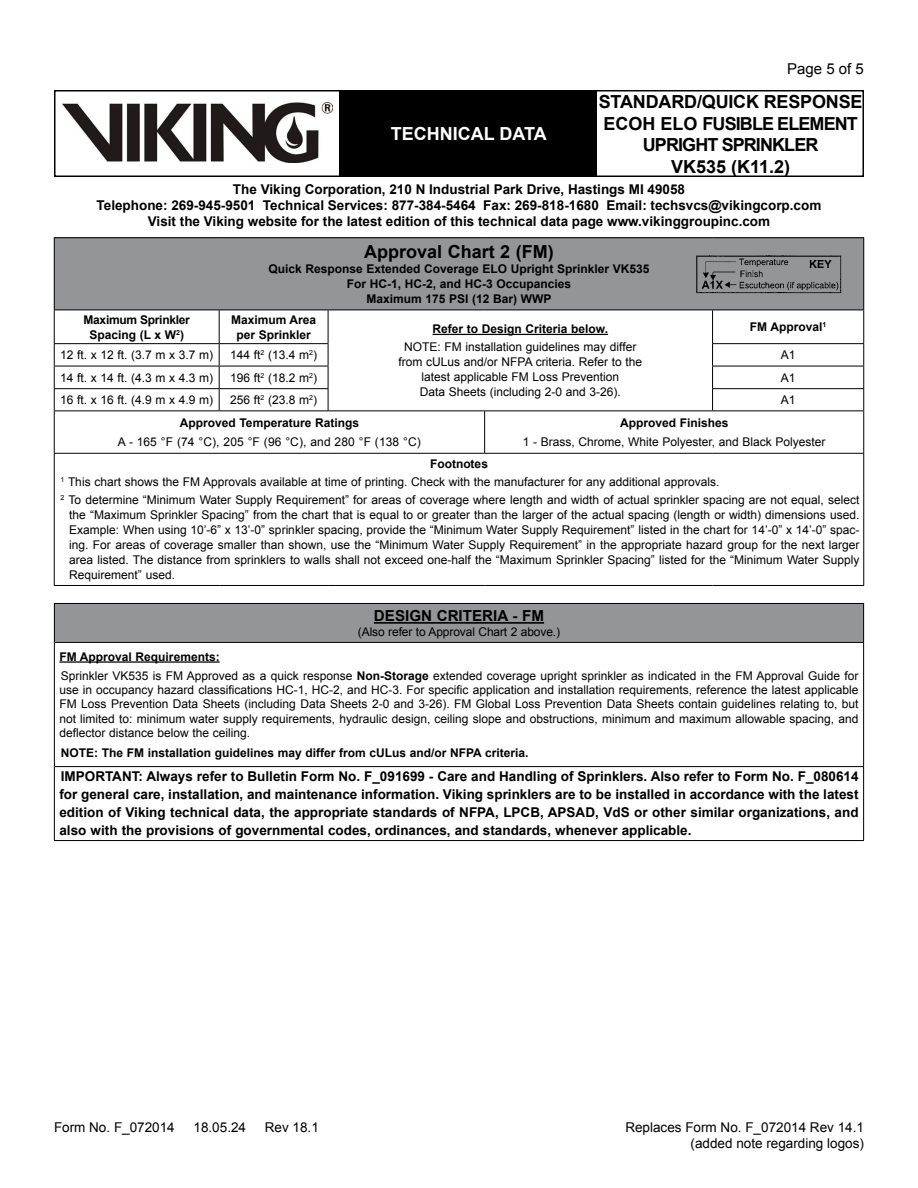
<style>
.page{position:relative;width:918px;height:1188px;background:#fff}
.page>*{position:absolute;margin:0;border:0;box-sizing:border-box;transform-origin:0 0}
.t1{font:700 18px/21.6px "Arial";letter-spacing:-.05em;color:#000;text-align:center}
.t2{font:700 18px "Arial";letter-spacing:-.01em;color:#000}
.t3{font:700 18px "Arial";color:#fff}
.t4{font:700 15.15px "Arial";color:#000}
.t5{font:15px "Arial";color:#000}
.t6{font:700 13.5px/18px "Arial";color:#000;text-align:center}
.t7{font:13.5px/16.2px "Arial";color:#000;text-align:right}
.t8{font:12px/15px "Arial";color:#000}
.t9{font:700 12px/15.3px "Arial";color:#000;text-align:center}
.t10{font:700 12px/15px "Arial";letter-spacing:-.025em;color:#000;text-align:center}
.s1{font-weight:700}
</style>
<div class="page">
<div style="left:54px;top:90px;width:810px;height:87px;border:2px solid #000"></div>
<div style="left:340px;top:91px;width:257px;height:85px;background:#000"></div>
<img style="left:63px;top:102px;width:269px;height:60px">
<div style="left:54px;top:238px;width:810px;height:72px;background:#939598"></div>
<hr style="left:54px;top:237px;width:165px;height:1px;background:#000">
<hr style="left:219px;top:237px;width:109px;height:1px;background:#000">
<hr style="left:328px;top:237px;width:157px;height:1px;background:#000">
<hr style="left:485px;top:237px;width:228px;height:1px;background:#000">
<hr style="left:713px;top:237px;width:151px;height:1px;background:#000">
<hr style="left:863px;top:238px;width:1px;height:72px;background:#000">
<hr style="left:54px;top:310px;width:165px;height:1px;background:#000">
<hr style="left:219px;top:310px;width:109px;height:1px;background:#000">
<hr style="left:219px;top:310px;width:1px;height:33px;background:#000">
<hr style="left:328px;top:310px;width:157px;height:1px;background:#000">
<hr style="left:328px;top:310px;width:1px;height:33px;background:#000">
<hr style="left:485px;top:310px;width:228px;height:1px;background:#000">
<hr style="left:713px;top:310px;width:151px;height:1px;background:#000">
<hr style="left:712px;top:310px;width:1px;height:33px;background:#000">
<hr style="left:863px;top:310px;width:1px;height:33px;background:#000">
<hr style="left:54px;top:343px;width:165px;height:1px;background:#000">
<hr style="left:219px;top:343px;width:109px;height:1px;background:#000">
<hr style="left:712px;top:343px;width:152px;height:1px;background:#000">
<hr style="left:54px;top:366px;width:165px;height:1px;background:#000">
<hr style="left:219px;top:366px;width:109px;height:1px;background:#000">
<hr style="left:712px;top:366px;width:152px;height:1px;background:#000">
<hr style="left:54px;top:388px;width:165px;height:1px;background:#000">
<hr style="left:219px;top:388px;width:109px;height:1px;background:#000">
<svg style="left:219px;top:344px;width:1px;height:66px"></svg>
<svg style="left:328px;top:344px;width:1px;height:66px"></svg>
<hr style="left:712px;top:388px;width:152px;height:1px;background:#000">
<svg style="left:712px;top:344px;width:1px;height:66px"></svg>
<svg style="left:863px;top:344px;width:1px;height:66px"></svg>
<hr style="left:54px;top:410px;width:165px;height:1px;background:#000">
<hr style="left:219px;top:410px;width:109px;height:1px;background:#000">
<hr style="left:328px;top:410px;width:157px;height:1px;background:#000">
<hr style="left:485px;top:410px;width:228px;height:1px;background:#000">
<hr style="left:484px;top:411px;width:1px;height:42px;background:#000">
<hr style="left:713px;top:410px;width:151px;height:1px;background:#000">
<hr style="left:863px;top:411px;width:1px;height:42px;background:#000">
<hr style="left:54px;top:453px;width:165px;height:1px;background:#000">
<hr style="left:219px;top:453px;width:109px;height:1px;background:#000">
<hr style="left:328px;top:453px;width:157px;height:1px;background:#000">
<hr style="left:485px;top:453px;width:228px;height:1px;background:#000">
<hr style="left:713px;top:453px;width:151px;height:1px;background:#000">
<hr style="left:863px;top:454px;width:1px;height:131px;background:#000">
<hr style="left:54px;top:238px;width:1px;height:72px;background:#000">
<hr style="left:54px;top:310px;width:1px;height:33px;background:#000">
<svg style="left:54px;top:344px;width:1px;height:66px"></svg>
<hr style="left:54px;top:411px;width:1px;height:42px;background:#000">
<hr style="left:54px;top:454px;width:1px;height:131px;background:#000">
<hr style="left:54px;top:585px;width:165px;height:1px;background:#000">
<hr style="left:219px;top:585px;width:109px;height:1px;background:#000">
<hr style="left:328px;top:585px;width:157px;height:1px;background:#000">
<hr style="left:485px;top:585px;width:228px;height:1px;background:#000">
<hr style="left:713px;top:585px;width:151px;height:1px;background:#000">
<hr style="left:433px;top:334px;width:175px;height:1px;background:#000">
<img style="left:696px;top:255px;width:146px;height:39px">
<div style="left:54px;top:603px;width:810px;height:39px;background:#939598"></div>
<hr style="left:54px;top:603px;width:810px;height:1px;background:#000">
<hr style="left:863px;top:604px;width:1px;height:38px;background:#000">
<hr style="left:55px;top:642px;width:809px;height:1px;background:#000">
<hr style="left:863px;top:643px;width:1px;height:123px;background:#000">
<hr style="left:55px;top:766px;width:809px;height:1px;background:#000">
<hr style="left:863px;top:767px;width:1px;height:73px;background:#000">
<hr style="left:54px;top:840px;width:810px;height:1px;background:#000">
<hr style="left:54px;top:642px;width:1px;height:125px;background:#000">
<hr style="left:54px;top:767px;width:1px;height:73px;background:#000">
<hr style="left:54px;top:604px;width:1px;height:38px;background:#000">
<hr style="left:374px;top:622px;width:170px;height:2px;background:#000">
<hr style="left:59px;top:661px;width:161px;height:2px;background:#000">
<h1 class="t3" style="left:391px;top:121px;width:157px">TECHNICAL DATA</h1>
<p class="t5" style="left:787px;top:59px;width:78px">Page 5 of 5</p>
<h1 class="t1" style="left:599px;top:92px;width:265px">STANDARD/QUICK RESPONSE<br>ECOH ELO FUSIBLE ELEMENT<br>UPRIGHT SPRINKLER<br>VK535 (K11.2)</h1>
<p class="t6" style="left:97px;top:181px;width:726px;line-height:16.2px">The Viking Corporation, 210 N Industrial Park Drive, Hastings MI 49058<br>Telephone: 269-945-9501 Technical Services: 877-384-5464 Fax: 269-818-1680 Email: techsvcs@vikingcorp.com<br>Visit the Viking website for the latest edition of this technical data page www.vikinggroupinc.com</p>
<h1 class="t2" style="left:364px;top:239px;width:191px">Approval Chart 2 (FM)</h1>
<p class="t9" style="left:268px;top:261px;width:383px">Quick Response Extended Coverage ELO Upright Sprinkler VK535<br>For HC-1, HC-2, and HC-3 Occupancies<br>Maximum 175 PSI (12 Bar) WWP</p>
<p class="t10" style="left:84px;top:312px;width:108px">Maximum Sprinkler<br>Spacing (L x W<sup>2</sup>)</p>
<p class="t9" style="left:231px;top:312px;width:87px">Maximum Area per Sprinkler</p>
<p class="t9" style="left:433px;top:322px;width:177px">Refer to Design Criteria below.</p>
<p class="t8" style="left:399px;top:340px;width:245px;text-align:center">NOTE: FM installation guidelines may differ from cULus and/or NFPA criteria. Refer to the latest applicable FM Loss Prevention<br>Data Sheets (including 2-0 and 3-26).</p>
<p class="t9" style="left:750px;top:320px;width:78px">FM Approval<sup>1</sup></p>
<p class="t8" style="left:60px;top:348px;width:155px">12 ft. x 12 ft. (3.7 m x 3.7 m)</p>
<p class="t8" style="left:230px;top:348px;width:88px">144 ft<sup>2</sup> (13.4 m<sup>2</sup>)</p>
<p class="t8" style="left:781px;top:348px;width:16px">A1</p>
<p class="t8" style="left:60px;top:370px;width:155px">14 ft. x 14 ft. (4.3 m x 4.3 m)</p>
<p class="t8" style="left:230px;top:370px;width:88px">196 ft<sup>2</sup> (18.2 m<sup>2</sup>)</p>
<p class="t8" style="left:781px;top:370px;width:16px">A1</p>
<p class="t8" style="left:60px;top:393px;width:155px">16 ft. x 16 ft. (4.9 m x 4.9 m)</p>
<p class="t8" style="left:230px;top:393px;width:88px">256 ft<sup>2</sup> (23.8 m<sup>2</sup>)</p>
<p class="t8" style="left:781px;top:393px;width:16px">A1</p>
<p class="t9" style="left:180px;top:415px;width:181px">Approved Temperature Ratings</p>
<p class="t8" style="left:118px;top:435px;width:304px">A - 165 °F (74 °C), 205 °F (96 °C), and 280 °F (138 °C)</p>
<p class="t9" style="left:620px;top:416px;width:110px">Approved Finishes</p>
<p class="t8" style="left:523px;top:434px;width:304px">1 - Brass, Chrome, White Polyester, and Black Polyester</p>
<p class="t8" style="left:61px;top:455px;width:800px;line-height:18.3px;text-indent:369px"><span class="s1">Footnotes<br></span><sup>1</sup> This chart shows the FM Approvals available at time of printing. Check with the manufacturer for any additional approvals.<br><sup>2</sup> To determine “Minimum Water Supply Requirement” for areas of coverage where length and width of actual sprinkler spacing are not equal, select</p>
<p class="t8" style="left:69px;top:508px;width:792px;text-align:justify">the “Maximum Sprinkler Spacing” from the chart that is equal to or greater than the larger of the actual spacing (length or width) dimensions used.<br>Example: When using 10’-6” x 13’-0” sprinkler spacing, provide the “Minimum Water Supply Requirement” listed in the chart for 14’-0” x 14’-0” spac&shy;ing. For areas of coverage smaller than shown, use the “Minimum Water Supply Requirement” in the appropriate hazard group for the next larger area listed. The distance from sprinklers to walls shall not exceed one-half the “Maximum Sprinkler Spacing” listed for the “Minimum Water Supply Requirement” used.</p>
<p class="t4" style="left:374px;top:606px;width:172px">DESIGN CRITERIA - FM</p>
<p class="t8" style="left:358px;top:624px;width:204px">(Also refer to Approval Chart 2 above.)</p>
<p class="t8" style="left:59px;top:647px;width:801px;line-height:18.8px"><span class="s1">FM Approval Requirements:<br></span>Sprinkler VK535 is FM Approved as a quick response <span class="s1">Non-Storage</span> extended coverage upright sprinkler as indicated in the FM Approval Guide for</p>
<p class="t8" style="left:59px;top:683px;width:801px;line-height:14.4px;text-align:justify">use in occupancy hazard classifications HC-1, HC-2, and HC-3. For specific application and installation requirements, reference the latest applicable FM Loss Prevention Data Sheets (including Data Sheets 2-0 and 3-26). FM Global Loss Prevention Data Sheets contain guidelines relating to, but not limited to: minimum water supply requirements, hydraulic design, ceiling slope and obstructions, minimum and maximum allowable spacing, and deflector distance below the ceiling.</p>
<p class="t9" style="left:61px;top:745px;width:469px">NOTE: The FM installation guidelines may differ from cULus and/or NFPA criteria.</p>
<p class="t6" style="left:59px;top:768px;width:801px;text-align:justify">IMPORTANT: Always refer to Bulletin Form No. F_091699 - Care and Handling of Sprinklers. Also refer to Form No. F_080614 for general care, installation, and maintenance information. Viking sprinklers are to be installed in accordance with the latest edition of Viking technical data, the appropriate standards of NFPA, LPCB, APSAD, VdS or other similar organizations, and also with the provisions of governmental codes, ordinances, and standards, whenever applicable.</p>
<p class="t7" style="left:54px;top:1119px;width:122px">Form No. F_072014</p>
<p class="t7" style="left:194px;top:1119px;width:54px">18.05.24</p>
<p class="t7" style="left:265px;top:1119px;width:56px">Rev 18.1</p>
<p class="t7" style="left:625px;top:1119px;width:240px">Replaces Form No. F_072014 Rev 14.1 (added note regarding logos)</p>
</div>
